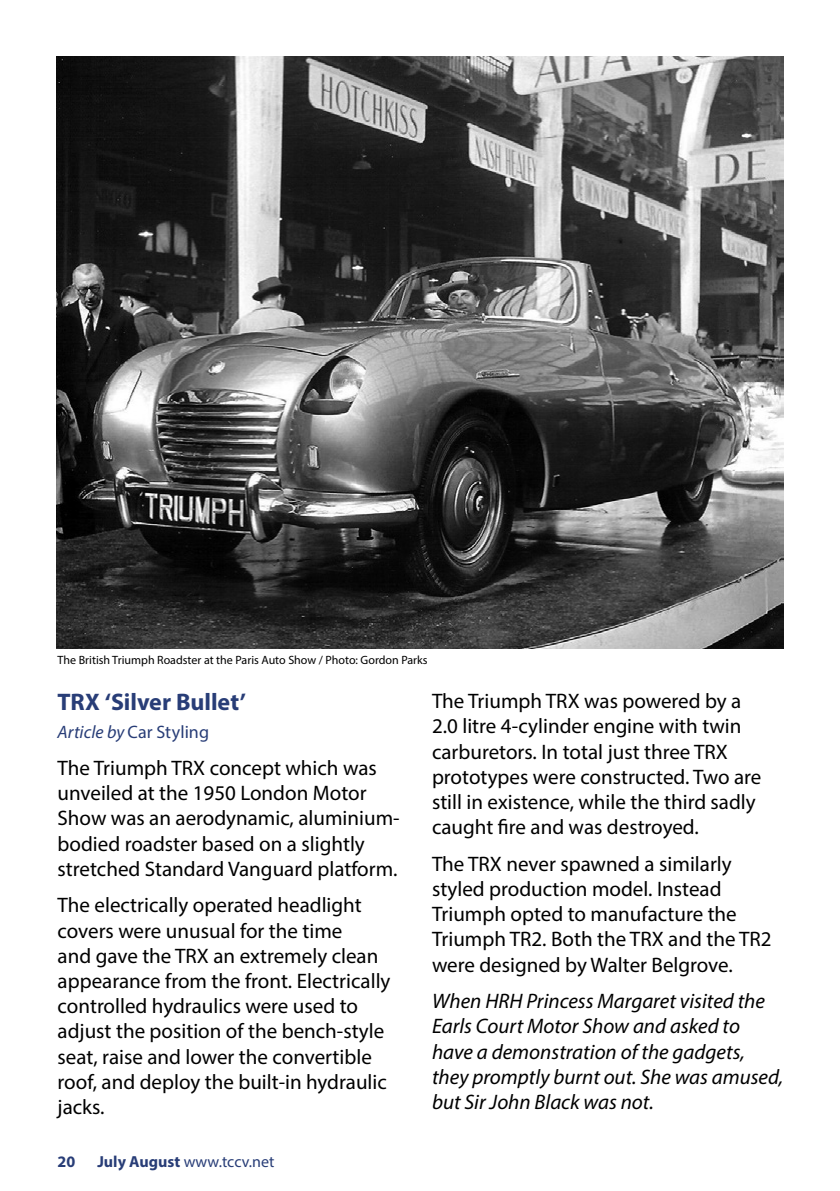
<style>
.page{position:relative;width:840px;height:1191px;background:#fff}
.page>*{position:absolute;margin:0;border:0;box-sizing:border-box;transform-origin:0 0}
.t1{font:700 24px "Myriad Pro";color:#283d77}
.t2{font:21px/25.2px "Myriad Pro";color:#000}
.t3{font:italic 21px/25.2px "Myriad Pro";color:#000}
.t4{font:18px "Myriad Pro";letter-spacing:.005em;color:#283d77}
.t5{font:16px "Myriad Pro";color:#283d77}
.t6{font:700 16px "Myriad Pro";color:#283d77}
.t7{font:12px "Myriad Pro";color:#000}
.s1{font-style:italic}
.s2{font-weight:700}
</style>
<div class="page">
<img style="left:57px;top:57px;width:725px;height:591px">
<p class="t7" style="left:58px;top:652px;width:371px">The British Triumph Roadster at the Paris Auto Show / Photo: Gordon Parks</p>
<p class="t1" style="left:58px;top:686px;width:190px">TRX ‘Silver Bullet’</p>
<p class="t4" style="left:58px;top:721px;width:153px"><span class="s1">Article by</span> Car Styling</p>
<p class="t2" style="left:58px;top:755px;width:343px">The Triumph TRX concept which was unveiled at the 1950 London Motor Show was an aerodynamic, aluminium&shy;bodied roadster based on a slightly stretched Standard Vanguard platform.</p>
<p class="t2" style="left:58px;top:892px;width:334px">The electrically operated headlight covers were unusual for the time<br>and gave the TRX an extremely clean appearance from the front. Electrically controlled hydraulics were used to adjust the position of the bench-style seat, raise and lower the convertible roof, and deploy the built-in hydraulic jacks.</p>
<p class="t6" style="left:58px;top:1151px;width:19px">20</p>
<p class="t5" style="left:97px;top:1151px;width:178px"><span class="s2">July August</span> www.tccv.net</p>
<p class="t2" style="left:432px;top:688px;width:331px">The Triumph TRX was powered by a 2.0 litre 4-cylinder engine with twin carburetors. In total just three TRX prototypes were constructed. Two are still in existence, while the third sadly caught fire and was destroyed.</p>
<p class="t2" style="left:432px;top:851px;width:341px">The TRX never spawned a similarly styled production model. Instead Triumph opted to manufacture the Triumph TR2. Both the TRX and the TR2 were designed by Walter Belgrove.</p>
<p class="t3" style="left:432px;top:988px;width:352px">When HRH Princess Margaret visited the Earls Court Motor Show and asked to have a demonstration of the gadgets, they promptly burnt out. She was amused, but Sir John Black was not.</p>
</div>
